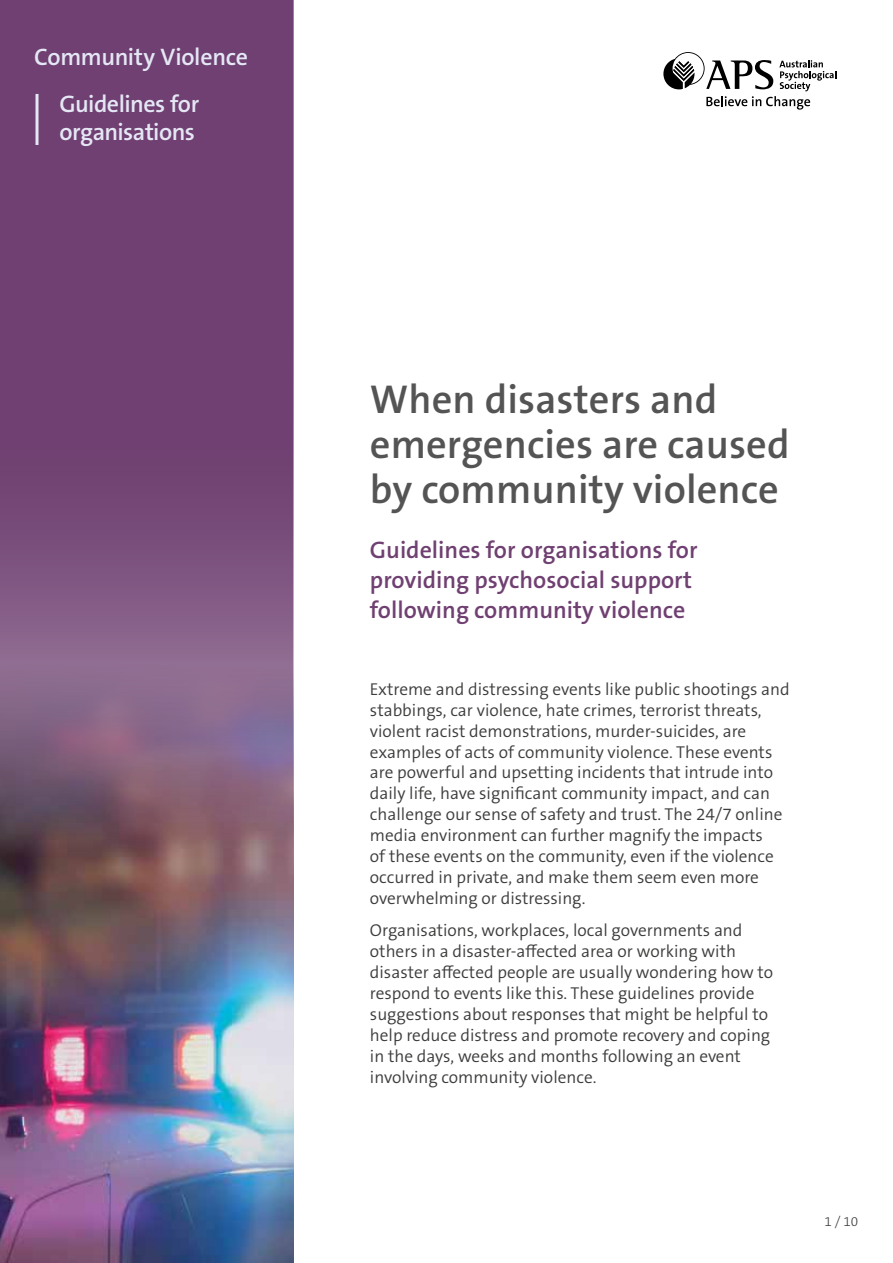
<style>
.page{position:relative;width:893px;height:1263px;background:#fff}
.page>*{position:absolute;margin:0;border:0;box-sizing:border-box;transform-origin:0 0}
.t1{font:600 40.5px/45px "The Sans B W6";color:#555454}
.t2{font:600 24px/30px "The Sans B W6";color:#6f4071}
.t3{font:600 24px/46.8px "The Sans B W6";letter-spacing:-.02em;color:#e5e7f5}
.t4{font:300 17.25px/21px "The Sans B W4";color:#3c3c3b}
.t5{font:300 13.5px "The Sans B W3";color:#3c3c3b}
</style>
<div class="page">
<img style="left:0;top:884px;width:293px;height:379px">
<svg style="left:0;top:0;width:293px;height:884px;fill:#6f4071"></svg>
<svg style="left:663px;top:52px;width:173px;height:58px"></svg>
<hr style="left:36px;top:94px;width:3px;height:51px;background:#e5e7f5">
<h2 class="t3" style="left:60px;top:34px;width:190px;text-indent:-25px">Community Violence<br>Guidelines for</h2>
<h2 class="t3" style="left:60px;top:109px;width:137px">organisations</h2>
<h1 class="t1" style="left:370px;top:377px;width:421px">When disasters and emergencies are caused by community violence</h1>
<h2 class="t2" style="left:370px;top:535px;width:329px">Guidelines for organisations for providing psychosocial support following community violence</h2>
<p class="t4" style="left:370px;top:678px;width:421px">Extreme and distressing events like public shootings and stabbings, car violence, hate crimes, terrorist threats, violent racist demonstrations, murder-suicides, are examples of acts of community violence. These events are powerful and upsetting incidents that intrude into daily life, have significant community impact, and can challenge our sense of safety and trust. The 24/7 online media environment can further magnify the impacts<br>of these events on the community, even if the violence occurred in private, and make them seem even more overwhelming or distressing.</p>
<p class="t4" style="left:370px;top:920px;width:405px">Organisations, workplaces, local governments and others in a disaster-affected area or working with disaster affected people are usually wondering how to respond to events like this. These guidelines provide suggestions about responses that might be helpful to help reduce distress and promote recovery and coping in the days, weeks and months following an event involving community violence.</p>
<p class="t5" style="left:824px;top:1213px;width:35px">1 / 10</p>
</div>
